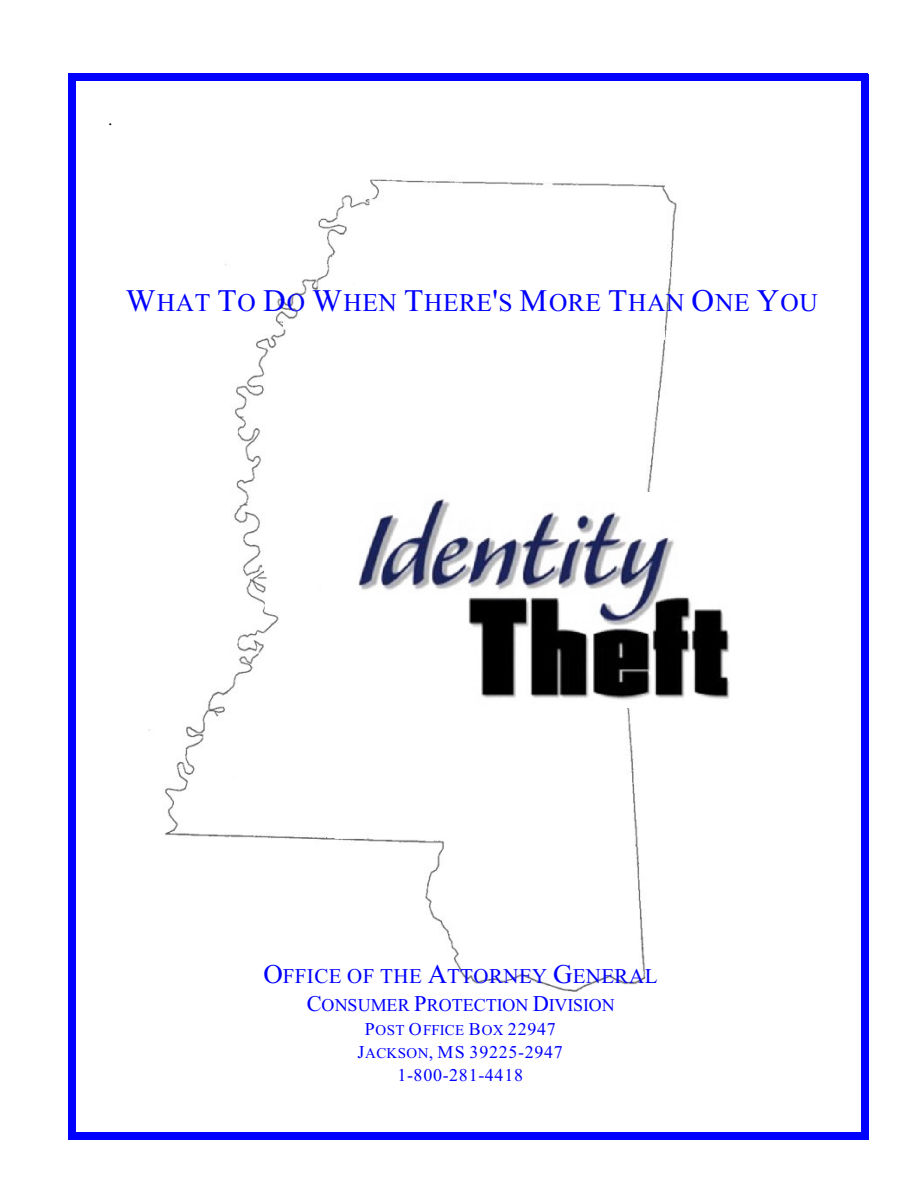
<style>
.page{position:relative;width:918px;height:1188px;background:#fff}
.page>*{position:absolute;margin:0;border:0;box-sizing:border-box;transform-origin:0 0}
.t1{font:25.5px "Times New Roman";letter-spacing:.02em;color:#00f}
.t2{font:21px "Times New Roman";letter-spacing:.015em;color:#00f}
.t3{font:18px/23.1px "Times New Roman";letter-spacing:.04em;color:#00f;text-align:center}
.t4{font:18px "Times New Roman";letter-spacing:.005em;color:#00f}
.t5{font:18px "Times New Roman";color:#000}
.t6{font:15px "Times New Roman";letter-spacing:.015em;color:#00f}
.s1{font-size:31.35px}
.s2{font-size:27px}
.s3{font-size:22.35px}
.s4{font-size:18px}
.s5{font-size:15px}
</style>
<div class="page">
<div style="left:69px;top:74px;width:7px;height:1065px;background:#00f"></div>
<div style="left:861px;top:74px;width:7px;height:1065px;background:#00f"></div>
<div style="left:69px;top:74px;width:799px;height:7px;background:#00f"></div>
<div style="left:69px;top:1133px;width:799px;height:7px;background:#00f"></div>
<img style="left:148px;top:179px;width:529px;height:813px">
<img style="left:355px;top:492px;width:375px;height:216px">
<p class="t5" style="left:108px;top:112px;width:6px">.</p>
<h1 class="t1" style="left:126px;top:294px;width:694px"><span class="s1">W</span>HAT <span class="s1">T</span>O <span class="s1">D</span>O <span class="s1">W</span>HEN <span class="s1">T</span>HERE<span class="s1">'</span>S <span class="s1">M</span>ORE <span class="s1">T</span>HAN <span class="s1">O</span>NE <span class="s1">Y</span>OU</h1>
<p class="t2" style="left:264px;top:969px;width:396px"><span class="s2">O</span>FFICE OF THE <span class="s2">A</span>TTORNEY <span class="s2">G</span>ENERAL</p>
<p class="t4" style="left:307px;top:998px;width:310px"><span class="s3">C</span>ONSUMER <span class="s3">P</span>ROTECTION <span class="s3">D</span>IVISION</p>
<p class="t6" style="left:365px;top:1024px;width:192px"><span class="s4">P</span>OST <span class="s4">O</span>FFICE <span class="s4">B</span>OX <span class="s4">22947</span></p>
<p class="t3" style="left:358px;top:1042px;width:207px">J<span class="s5">ACKSON</span>, MS 39225-2947<br>1-800-281-4418</p>
</div>
